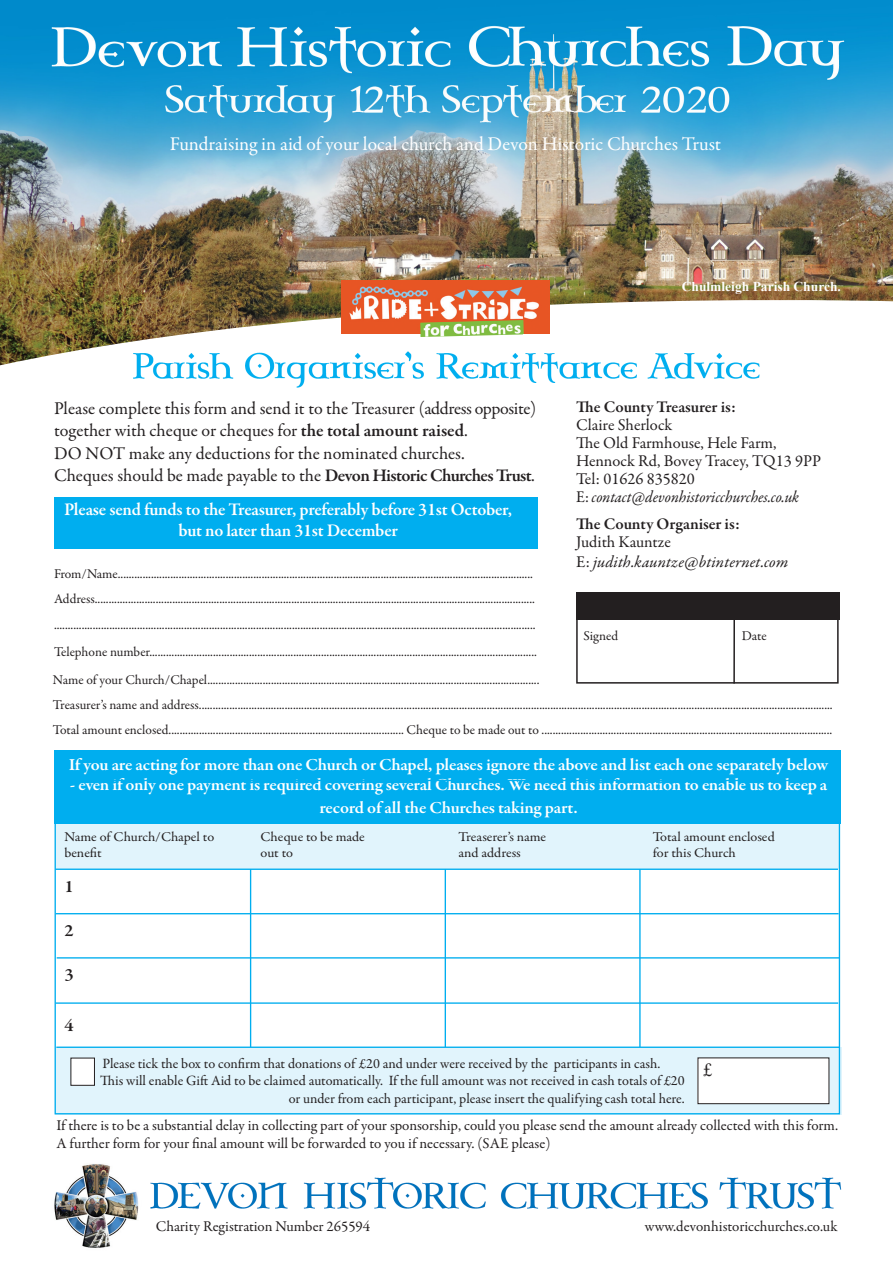
<style>
.page{position:relative;width:893px;height:1263px;background:#fff}
.page>*{position:absolute;margin:0;border:0;box-sizing:border-box;transform-origin:0 0}
.t1{font:19.5px "Garamond Premr Pro";letter-spacing:-.005em;color:#fff}
.t2{font:18.6px "Times New Roman";color:#231f20}
.t3{font:18px/22.5px "Garamond Premr Pro";color:#231f20}
.t4{font:600 18px/21px "Garamond Premr Pro";letter-spacing:-.01em;color:#fff;text-align:center}
.t5{font:600 17.55px "Garamond Premr Pro";color:#231f20;scale:1.05 1}
.t6{font:600 17.1px/22.8px "Garamond Premr Pro";letter-spacing:-.015em;color:#fff;text-align:center;scale:1.04 1}
.t7{font:16.5px "Garamond Premr Pro";color:#231f20}
.t8{font:600 16.5px "Garamond Premr Pro";color:#231f20}
.t9{font:italic 16.5px "Garamond Premr Pro";color:#231f20;scale:.95 1}
.t10{font:italic 16.5px "Garamond Premr Pro";color:#231f20}
.t11{font:15px/18px "Garamond Premr Pro";color:#231f20}
.t12{font:14.25px "Garamond Premr Pro";color:#231f20}
.t13{font:13.5px "Garamond Premr Pro";letter-spacing:-.005em;color:#231f20}
.t14{font:13.5px/16.2px "Garamond Premr Pro";letter-spacing:-.005em;color:#231f20;scale:1.05 1}
.t15{font:700 13.5px "Times New Roman";color:#fff}
.s1{font-weight:600}
.s2{font-style:normal}
</style>
<div class="page">
<hr style="left:445px;top:821px;width:1px;height:245px;background:#00aeef">
<hr style="left:250px;top:819px;width:1px;height:246px;background:#00aeef">
<hr style="left:639px;top:821px;width:2px;height:244px;background:#00aeef">
<div style="left:576px;top:612px;width:263px;height:72px;border:2px solid #231f20"></div>
<div style="left:576px;top:591px;width:263px;height:28px;background:#231f20"></div>
<hr style="left:733px;top:606px;width:2px;height:77px;background:#231f20">
<img style="left:133px;top:365px;width:627px;height:23px">
<img style="left:0;top:0;width:893px;height:365px">
<img style="left:342px;top:280px;width:207px;height:53px">
<img style="left:420px;top:320px;width:103px;height:17px">
<div style="left:54px;top:497px;width:483px;height:51px;background:#00aeef"></div>
<div style="left:55px;top:1047px;width:786px;height:67px;background:#e1f4fc"></div>
<div style="left:56px;top:817px;width:783px;height:51px;background:#e1f4fc"></div>
<div style="left:54px;top:750px;width:786px;height:73px;background:#00aeef"></div>
<hr style="left:57px;top:957px;width:782px;height:1px;background:#00aeef">
<hr style="left:56px;top:913px;width:783px;height:1px;background:#00aeef">
<div style="left:698px;top:1058px;width:131px;height:46px;background:#fff"></div>
<div style="left:698px;top:1057px;width:131px;height:47px;border:1px solid #231f20"></div>
<div style="left:71px;top:1058px;width:23px;height:27px;background:#fff"></div>
<div style="left:71px;top:1058px;width:24px;height:28px;border:1px solid #231f20"></div>
<hr style="left:55px;top:1002px;width:783px;height:2px;background:#00aeef">
<hr style="left:56px;top:1046px;width:783px;height:2px;background:#00aeef">
<img style="left:150px;top:1177px;width:692px;height:32px">
<img style="left:54px;top:1164px;width:85px;height:84px">
<hr style="left:55px;top:868px;width:783px;height:2px;background:#00aeef">
<p class="t1" style="left:170px;top:132px;width:553px">Fundraising in aid of your local church and Devon Historic Churches Trust</p>
<p class="t15" style="left:682px;top:277px;width:161px">Chulmleigh Parish Church.</p>
<p class="t3" style="left:54px;top:397px;width:484px">Please complete this form and send it to the Treasurer (address opposite) together with cheque or cheques for <span class="s1">the total amount raised</span>.</p>
<p class="t3" style="left:54px;top:442px;width:412px">DO NOT make any deductions for the nominated churches.</p>
<p class="t3" style="left:54px;top:465px;width:482px">Cheques should be made payable to the <span class="s1">Devon Historic Churches Trust</span>.</p>
<p class="t4" style="left:64px;top:499px;width:450px">Please send funds to the Treasurer, preferably before 31st October, but no later than 31st December</p>
<p class="t13" style="left:54px;top:566px;width:480px">From/Name......................................................................................................................................................</p>
<p class="t13" style="left:54px;top:591px;width:482px">Address...............................................................................................................................................................</p>
<p class="t13" style="left:54px;top:616px;width:483px">..............................................................................................................................................................................</p>
<p class="t13" style="left:54px;top:643px;width:484px">Telephone number............................................................................................................................................</p>
<p class="t8" style="left:576px;top:397px;width:161px">The County Treasurer is:</p>
<p class="t7" style="left:576px;top:415px;width:98px">Claire Sherlock</p>
<p class="t7" style="left:576px;top:433px;width:202px">The Old Farmhouse, Hele Farm,</p>
<p class="t7" style="left:576px;top:451px;width:246px">Hennock Rd, Bovey Tracey, TQ13 9PP</p>
<p class="t7" style="left:576px;top:469px;width:120px">Tel: 01626 835820</p>
<p class="t9" style="left:576px;top:486px;width:236px"><span class="s2">E:</span> contact@devonhistoricchurches.co.uk</p>
<p class="t8" style="left:576px;top:514px;width:165px">The County Organiser is:</p>
<p class="t7" style="left:576px;top:532px;width:96px">Judith Kauntze</p>
<p class="t10" style="left:576px;top:551px;width:214px"><span class="s2">E:</span> judith.kauntze@btinternet.com</p>
<p class="t13" style="left:583px;top:627px;width:36px">Signed</p>
<p class="t13" style="left:742px;top:627px;width:26px">Date</p>
<p class="t13" style="left:53px;top:671px;width:488px">Name of your Church/Chapel........................................................................................................................</p>
<p class="t13" style="left:53px;top:696px;width:781px">Treasurer’s name and address.....................................................................................................................................................................................................................................</p>
<p class="t13" style="left:53px;top:721px;width:781px">Total amount enclosed..................................................................................... Cheque to be made out to .........................................................................................................</p>
<p class="t6" style="left:69px;top:754px;width:732px">If you are acting for more than one Church or Chapel, pleases ignore the above and list each one separately below</p>
<p class="t6" style="left:70px;top:774px;width:730px">- even if only one payment is required covering several Churches. We need this information to enable us to keep a record of all the Churches taking part.</p>
<p class="t14" style="left:64px;top:829px;width:144px">Name of Church/Chapel to benefit</p>
<p class="t5" style="left:64px;top:875px;width:10px">1</p>
<p class="t5" style="left:64px;top:919px;width:10px">2</p>
<p class="t5" style="left:64px;top:963px;width:10px">3</p>
<p class="t5" style="left:64px;top:1015px;width:10px">4</p>
<p class="t14" style="left:653px;top:829px;width:118px">Total amount enclosed</p>
<p class="t14" style="left:653px;top:845px;width:81px">for this Church</p>
<p class="t14" style="left:459px;top:828px;width:85px">Treaserer’s name</p>
<p class="t14" style="left:459px;top:845px;width:61px">and address</p>
<p class="t14" style="left:261px;top:829px;width:101px">Cheque to be made</p>
<p class="t14" style="left:261px;top:845px;width:33px">out to</p>
<p class="t12" style="left:102px;top:1055px;width:559px">Please tick the box to confirm that donations of £20 and under were received by the participants in cash.</p>
<p class="t12" style="left:100px;top:1072px;width:586px">This will enable Gift Aid to be claimed automatically. If the full amount was not received in cash totals of £20</p>
<p class="t12" style="left:289px;top:1089px;width:398px">or under from each participant, please insert the qualifying cash total here.</p>
<p class="t2" style="left:703px;top:1057px;width:11px">£</p>
<p class="t11" style="left:56px;top:1117px;width:783px">If there is to be a substantial delay in collecting part of your sponsorship, could you please send the amount already collected with this form.<br>A further form for your final amount will be forwarded to you if necessary. (SAE please)</p>
<p class="t11" style="left:156px;top:1218px;width:216px">Charity Registration Number 265594</p>
<p class="t11" style="left:645px;top:1218px;width:194px">www.devonhistoricchurches.co.uk</p>
</div>
